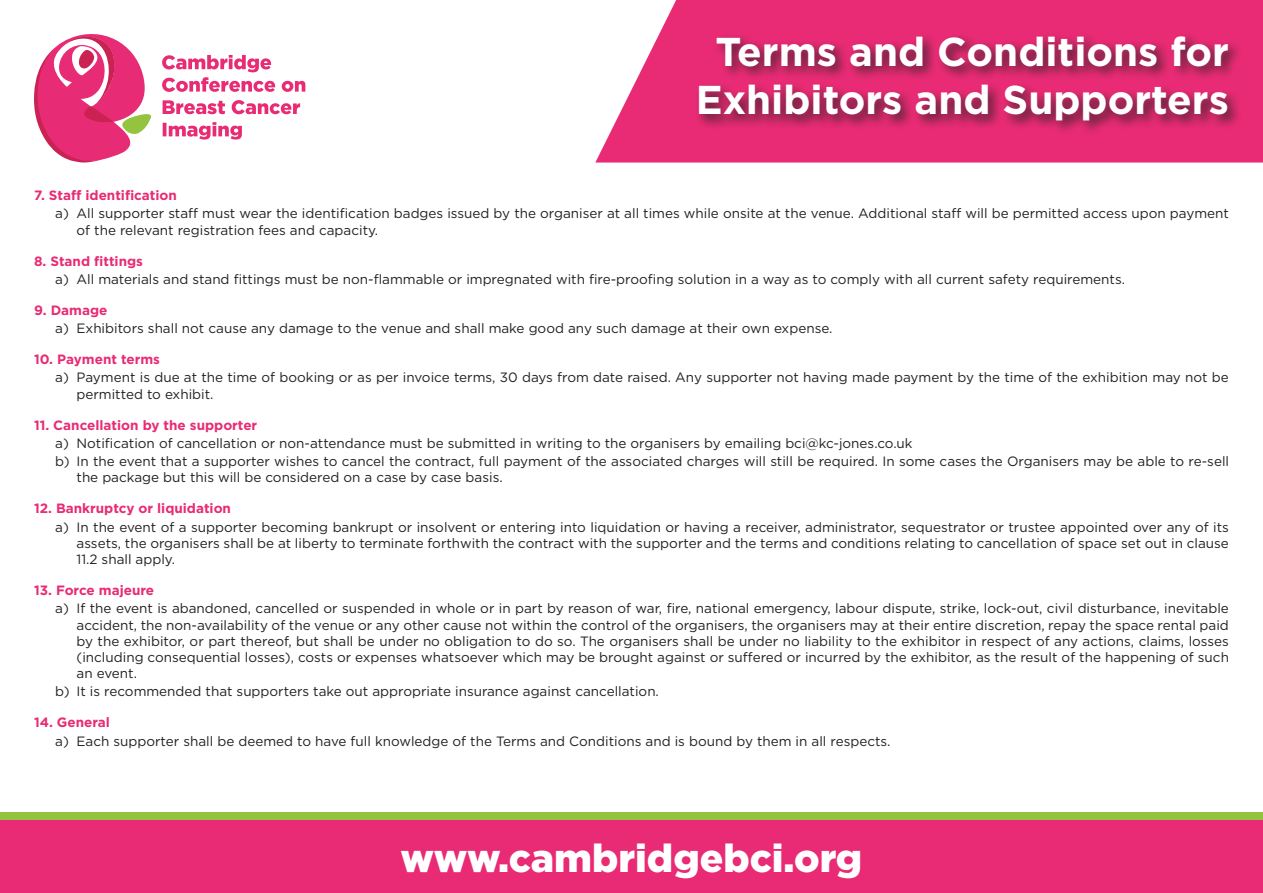
<style>
.page{position:relative;width:1263px;height:893px;background:#fff}
.page>*{position:absolute;margin:0;border:0;box-sizing:border-box;transform-origin:0 0}
.t1{font:700 40.2px/48.3px "Gotham";color:#fff;text-align:center}
.t2{font:900 39px "Gotham";color:#fff}
.t3{font:13.5px/16.2px "Gotham";color:#231f20}
.t4{font:700 13.5px "Gotham";color:#e82b74}
</style>
<div class="page">
<svg style="left:595px;top:0;width:668px;height:163px;background:#eb4786"></svg>
<div style="left:0;top:812px;width:1263px;height:60px;background:#94c340"></div>
<div style="left:0;top:821px;width:1263px;height:72px;background:#e82b74"></div>
<svg style="left:163px;top:122px;width:79px;height:18px"></svg>
<svg style="left:163px;top:100px;width:137px;height:14px"></svg>
<svg style="left:162px;top:55px;width:143px;height:37px"></svg>
<svg style="left:34px;top:34px;width:117px;height:129px"></svg>
<div style="left:694px;top:32px;width:548px;height:103px;background:#231f20;opacity:.75"></div>
<h1 class="t1" style="left:696px;top:28px;width:535px">Terms and Conditions for<br>Exhibitors and Supporters</h1>
<p class="t4" style="left:34px;top:186px;width:144px">7. Staff identification</p>
<p class="t3" style="left:77px;top:205px;width:1154px;text-indent:-21px">a) All supporter staff must wear the identification badges issued by the organiser at all times while onsite at the venue. Additional staff will be permitted access upon payment of the relevant registration fees and capacity.</p>
<p class="t4" style="left:34px;top:252px;width:110px">8. Stand fittings</p>
<p class="t3" style="left:55px;top:271px;width:1071px">a) All materials and stand fittings must be non-flammable or impregnated with fire-proofing solution in a way as to comply with all current safety requirements.</p>
<p class="t4" style="left:34px;top:301px;width:75px">9. Damage</p>
<p class="t3" style="left:55px;top:320px;width:779px">a) Exhibitors shall not cause any damage to the venue and shall make good any such damage at their own expense.</p>
<p class="t4" style="left:34px;top:350px;width:127px">10. Payment terms</p>
<p class="t3" style="left:77px;top:369px;width:1154px;text-indent:-21px">a) Payment is due at the time of booking or as per invoice terms, 30 days from date raised. Any supporter not having made payment by the time of the exhibition may not be permitted to exhibit.</p>
<p class="t4" style="left:34px;top:416px;width:225px">11. Cancellation by the supporter</p>
<p class="t3" style="left:55px;top:434px;width:1175px;line-height:18.3px">a) Notification of cancellation or non-attendance must be submitted in writing to the organisers by emailing bci@kc-jones.co.uk<br>b) In the event that a supporter wishes to cancel the contract, full payment of the associated charges will still be required. In some cases the Organisers may be able to re-sell</p>
<p class="t3" style="left:77px;top:469px;width:428px">the package but this will be considered on a case by case basis.</p>
<p class="t4" style="left:34px;top:500px;width:199px">12. Bankruptcy or liquidation</p>
<p class="t3" style="left:77px;top:518px;width:1154px;text-align:justify;text-indent:-21px">a) In the event of a supporter becoming bankrupt or insolvent or entering into liquidation or having a receiver, administrator, sequestrator or trustee appointed over any of its assets, the organisers shall be at liberty to terminate forthwith the contract with the supporter and the terms and conditions relating to cancellation of space set out in clause 11.2 shall apply.</p>
<p class="t4" style="left:34px;top:581px;width:122px">13. Force majeure</p>
<p class="t3" style="left:77px;top:600px;width:1154px;text-align:justify;text-indent:-21px">a) If the event is abandoned, cancelled or suspended in whole or in part by reason of war, fire, national emergency, labour dispute, strike, lock-out, civil disturbance, inevitable accident, the non-availability of the venue or any other cause not within the control of the organisers, the organisers may at their entire discretion, repay the space rental paid by the exhibitor, or part thereof, but shall be under no obligation to do so. The organisers shall be under no liability to the exhibitor in respect of any actions, claims, losses (including consequential losses), costs or expenses whatsoever which may be brought against or suffered or incurred by the exhibitor, as the result of the happening of such an event.</p>
<p class="t3" style="left:55px;top:683px;width:605px">b) It is recommended that supporters take out appropriate insurance against cancellation.</p>
<p class="t4" style="left:34px;top:714px;width:77px">14. General</p>
<p class="t3" style="left:55px;top:733px;width:837px">a) Each supporter shall be deemed to have full knowledge of the Terms and Conditions and is bound by them in all respects.</p>
<h2 class="t2" style="left:401px;top:832px;width:463px">www.cambridgebci.org</h2>
</div>
